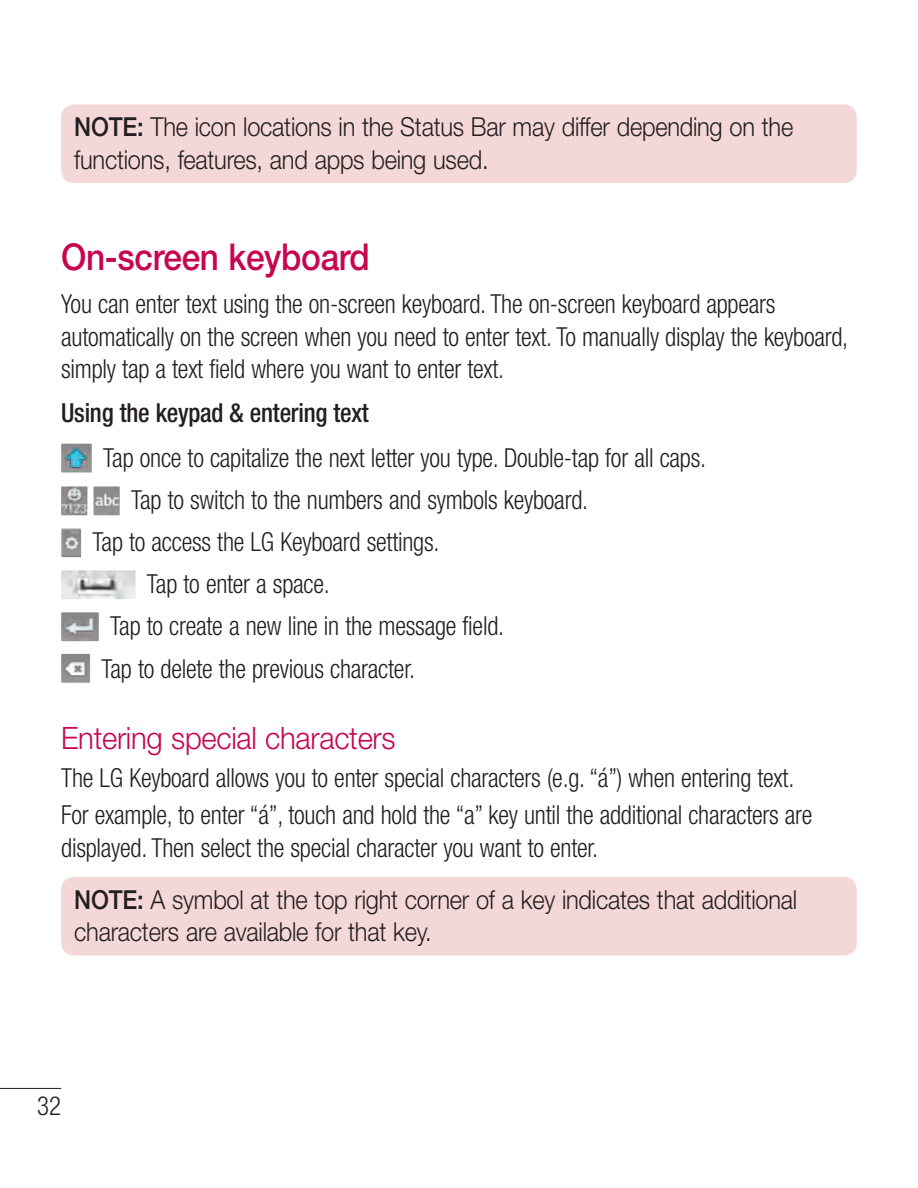
<style>
.page{position:relative;width:918px;height:1188px;background:#fff}
.page>*{position:absolute;margin:0;border:0;box-sizing:border-box;transform-origin:0 0}
.t1{font:500 37.05px "Helvetica Neue LT Pro";letter-spacing:-.01em;color:#c60651;scale:.9 1}
.t2{font:300 30.9px "Helvetica Neue LT Pro";letter-spacing:-.01em;color:#c60651;scale:.95 1}
.t3{font:300 condensed 26.25px/32.4px "Helvetica Neue LT Pro";letter-spacing:-.01em;color:#231f20;scale:.95 1}
.t4{font:300 26.25px/32.4px "Helvetica Neue LT Pro";letter-spacing:-.01em;color:#231f20;scale:.9 1}
.t5{font:500 condensed 26.25px "Helvetica Neue LT Pro";letter-spacing:-.01em;color:#231f20;scale:.95 1}
.s1{font-weight:500}
.s2{font-stretch:condensed}
</style>
<div class="page">
<hr style="left:0;top:1088px;width:61px;height:1px;background:#231f20">
<div style="left:61px;top:104px;width:796px;height:79px;background:#f4d7d7;border-radius:13px"></div>
<img style="left:61px;top:444px;width:31px;height:28px">
<img style="left:61px;top:486px;width:26px;height:29px">
<img style="left:94px;top:486px;width:26px;height:29px">
<img style="left:61px;top:528px;width:20px;height:29px">
<img style="left:61px;top:570px;width:75px;height:29px">
<img style="left:61px;top:612px;width:38px;height:29px">
<img style="left:61px;top:654px;width:29px;height:29px">
<div style="left:61px;top:877px;width:796px;height:78px;background:#f4d7d7;border-radius:13px"></div>
<p class="t4" style="left:74px;top:113px;width:800px"><span class="s1">NOTE:</span> The icon locations in the Status Bar may differ depending on the functions, features, and apps being used.</p>
<h1 class="t1" style="left:61px;top:243px;width:345px">On-screen keyboard</h1>
<p class="t3" style="left:61px;top:290px;width:830px">You can enter text using the on-screen keyboard. The on-screen keyboard appears automatically on the screen when you need to enter text. To manually display the keyboard, simply tap a text field where you want to enter text.</p>
<p class="t5" style="left:61px;top:403px;width:325px">Using the keypad &amp; entering text</p>
<p class="t3" style="left:103px;top:444px;width:636px">Tap once to capitalize the next letter you type. Double-tap for all caps.</p>
<p class="t3" style="left:131px;top:486px;width:482px">Tap to switch to the numbers and symbols keyboard.</p>
<p class="t3" style="left:93px;top:528px;width:367px">Tap to access the LG Keyboard settings.</p>
<p class="t3" style="left:147px;top:570px;width:194px">Tap to enter a space.</p>
<p class="t3" style="left:110px;top:612px;width:416px">Tap to create a new line in the message field.</p>
<p class="t3" style="left:102px;top:654px;width:332px">Tap to delete the previous character.</p>
<p class="t2" style="left:61px;top:727px;width:354px">Entering special characters</p>
<p class="t3" style="left:61px;top:761px;width:792px;line-height:37.7px">The LG Keyboard allows you to enter special characters (e.g. “á”) when entering text.<br>For example, to enter “á”, touch and hold the “a” key until the additional characters are</p>
<p class="t4" style="left:74px;top:824px;width:805px;line-height:51.9px;text-indent:-13px"><span class="s2">displayed. Then select the special character you want to enter.<br></span><span class="s1">NOTE:</span> A symbol at the top right corner of a key indicates that additional</p>
<p class="t4" style="left:74px;top:918px;width:399px">characters are available for that key.</p>
<p class="t3" style="left:37px;top:1092px;width:27px">32</p>
</div>
